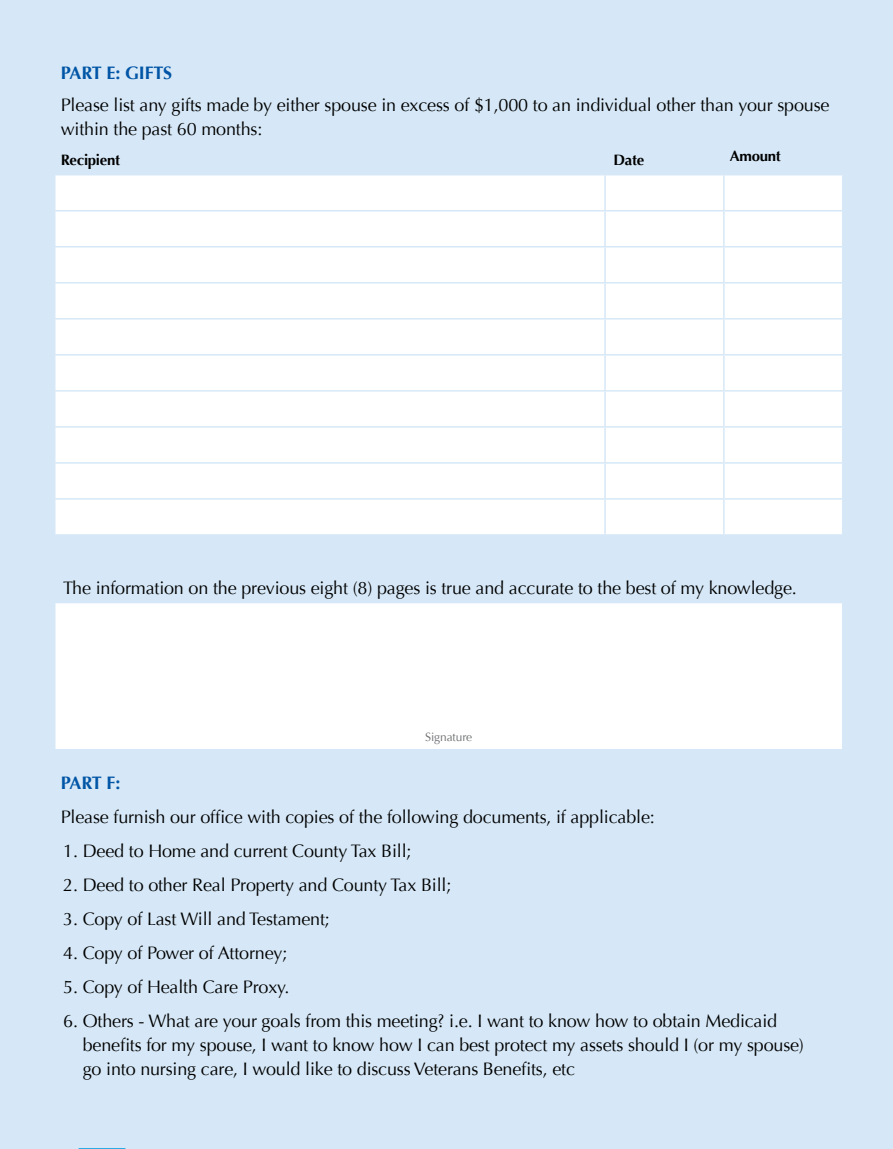
<style>
.page{position:relative;width:893px;height:1149px;background:#fff}
.page>*{position:absolute;margin:0;border:0;box-sizing:border-box;transform-origin:0 0}
.t1{font:18px/24px "Optima";letter-spacing:-.01em;color:#000}
.t2{font:700 18px "Optima";letter-spacing:-.01em;color:#0055a6}
.t3{font:700 15px "Optima";letter-spacing:-.02em;color:#000}
.t4{font:12px "Optima";letter-spacing:-.01em;color:#6d6f71}
</style>
<div class="page">
<div style="left:0;top:0;width:893px;height:1148px;background:#d6e8f7"></div>
<svg style="left:56px;top:175px;width:786px;height:573px;background:#f9fcfd"></svg>
<hr style="left:604px;top:175px;width:2px;height:35px;background:#d6e8f7">
<hr style="left:723px;top:175px;width:2px;height:35px;background:#d6e8f7">
<hr style="left:54px;top:210px;width:551px;height:1px;background:#d6e8f7">
<hr style="left:605px;top:210px;width:119px;height:1px;background:#d6e8f7">
<hr style="left:604px;top:211px;width:2px;height:35px;background:#d6e8f7">
<hr style="left:724px;top:210px;width:119px;height:1px;background:#d6e8f7">
<hr style="left:723px;top:211px;width:2px;height:35px;background:#d6e8f7">
<hr style="left:54px;top:246px;width:551px;height:1px;background:#d6e8f7">
<hr style="left:605px;top:246px;width:119px;height:1px;background:#d6e8f7">
<hr style="left:604px;top:247px;width:2px;height:35px;background:#d6e8f7">
<hr style="left:724px;top:246px;width:119px;height:1px;background:#d6e8f7">
<hr style="left:723px;top:247px;width:2px;height:35px;background:#d6e8f7">
<hr style="left:54px;top:282px;width:551px;height:1px;background:#d6e8f7">
<hr style="left:605px;top:282px;width:119px;height:1px;background:#d6e8f7">
<hr style="left:604px;top:283px;width:2px;height:35px;background:#d6e8f7">
<hr style="left:724px;top:282px;width:119px;height:1px;background:#d6e8f7">
<hr style="left:723px;top:283px;width:2px;height:35px;background:#d6e8f7">
<hr style="left:54px;top:318px;width:551px;height:1px;background:#d6e8f7">
<hr style="left:605px;top:318px;width:119px;height:1px;background:#d6e8f7">
<hr style="left:604px;top:319px;width:2px;height:35px;background:#d6e8f7">
<hr style="left:724px;top:318px;width:119px;height:1px;background:#d6e8f7">
<hr style="left:723px;top:319px;width:2px;height:35px;background:#d6e8f7">
<hr style="left:54px;top:354px;width:551px;height:1px;background:#d6e8f7">
<hr style="left:605px;top:354px;width:119px;height:1px;background:#d6e8f7">
<hr style="left:604px;top:355px;width:2px;height:35px;background:#d6e8f7">
<hr style="left:724px;top:354px;width:119px;height:1px;background:#d6e8f7">
<hr style="left:723px;top:355px;width:2px;height:35px;background:#d6e8f7">
<hr style="left:54px;top:390px;width:551px;height:1px;background:#d6e8f7">
<hr style="left:605px;top:390px;width:119px;height:1px;background:#d6e8f7">
<hr style="left:604px;top:391px;width:2px;height:35px;background:#d6e8f7">
<hr style="left:724px;top:390px;width:119px;height:1px;background:#d6e8f7">
<hr style="left:723px;top:391px;width:2px;height:35px;background:#d6e8f7">
<hr style="left:54px;top:426px;width:551px;height:1px;background:#d6e8f7">
<hr style="left:605px;top:426px;width:119px;height:1px;background:#d6e8f7">
<hr style="left:604px;top:427px;width:2px;height:35px;background:#d6e8f7">
<hr style="left:724px;top:426px;width:119px;height:1px;background:#d6e8f7">
<hr style="left:723px;top:427px;width:2px;height:35px;background:#d6e8f7">
<hr style="left:54px;top:462px;width:551px;height:1px;background:#d6e8f7">
<hr style="left:605px;top:462px;width:119px;height:1px;background:#d6e8f7">
<hr style="left:604px;top:463px;width:2px;height:35px;background:#d6e8f7">
<hr style="left:724px;top:462px;width:119px;height:1px;background:#d6e8f7">
<hr style="left:723px;top:463px;width:2px;height:35px;background:#d6e8f7">
<hr style="left:54px;top:498px;width:551px;height:1px;background:#d6e8f7">
<hr style="left:605px;top:498px;width:119px;height:1px;background:#d6e8f7">
<hr style="left:604px;top:499px;width:2px;height:35px;background:#d6e8f7">
<hr style="left:724px;top:498px;width:119px;height:1px;background:#d6e8f7">
<hr style="left:723px;top:499px;width:2px;height:35px;background:#d6e8f7">
<hr style="left:54px;top:534px;width:551px;height:1px;background:#d6e8f7">
<hr style="left:605px;top:534px;width:119px;height:1px;background:#d6e8f7">
<hr style="left:724px;top:534px;width:119px;height:1px;background:#d6e8f7">
<hr style="left:54px;top:601px;width:551px;height:2px;background:#d6e8f7">
<hr style="left:605px;top:601px;width:119px;height:2px;background:#d6e8f7">
<hr style="left:724px;top:601px;width:119px;height:2px;background:#d6e8f7">
<p class="t2" style="left:61px;top:63px;width:113px">PART E: GIFTS</p>
<p class="t1" style="left:61px;top:93px;width:770px">Please list any gifts made by either spouse in excess of $1,000 to an individual other than your spouse within the past 60 months:</p>
<p class="t3" style="left:61px;top:151px;width:61px">Recipient</p>
<p class="t3" style="left:613px;top:151px;width:32px">Date</p>
<p class="t3" style="left:730px;top:147px;width:53px">Amount</p>
<p class="t1" style="left:63px;top:576px;width:735px">The information on the previous eight (8) pages is true and accurate to the best of my knowledge.</p>
<p class="t4" style="left:425px;top:730px;width:49px">Signature</p>
<p class="t2" style="left:61px;top:771px;width:61px">PART F:</p>
<p class="t1" style="left:61px;top:804px;width:596px">Please furnish our office with copies of the following documents, if applicable:</p>
<p class="t1" style="left:63px;top:838px;width:350px">1. Deed to Home and current County Tax Bill;</p>
<p class="t1" style="left:63px;top:872px;width:390px">2. Deed to other Real Property and County Tax Bill;</p>
<p class="t1" style="left:63px;top:906px;width:268px">3. Copy of Last Will and Testament;</p>
<p class="t1" style="left:63px;top:940px;width:226px">4. Copy of Power of Attorney;</p>
<p class="t1" style="left:63px;top:974px;width:228px">5. Copy of Health Care Proxy.</p>
<p class="t1" style="left:83px;top:1008px;width:723px;text-indent:-19px">6. Others - What are your goals from this meeting? i.e. I want to know how to obtain Medicaid benefits for my spouse, I want to know how I can best protect my assets should I (or my spouse) go into nursing care, I would like to discuss Veterans Benefits, etc</p>
</div>
